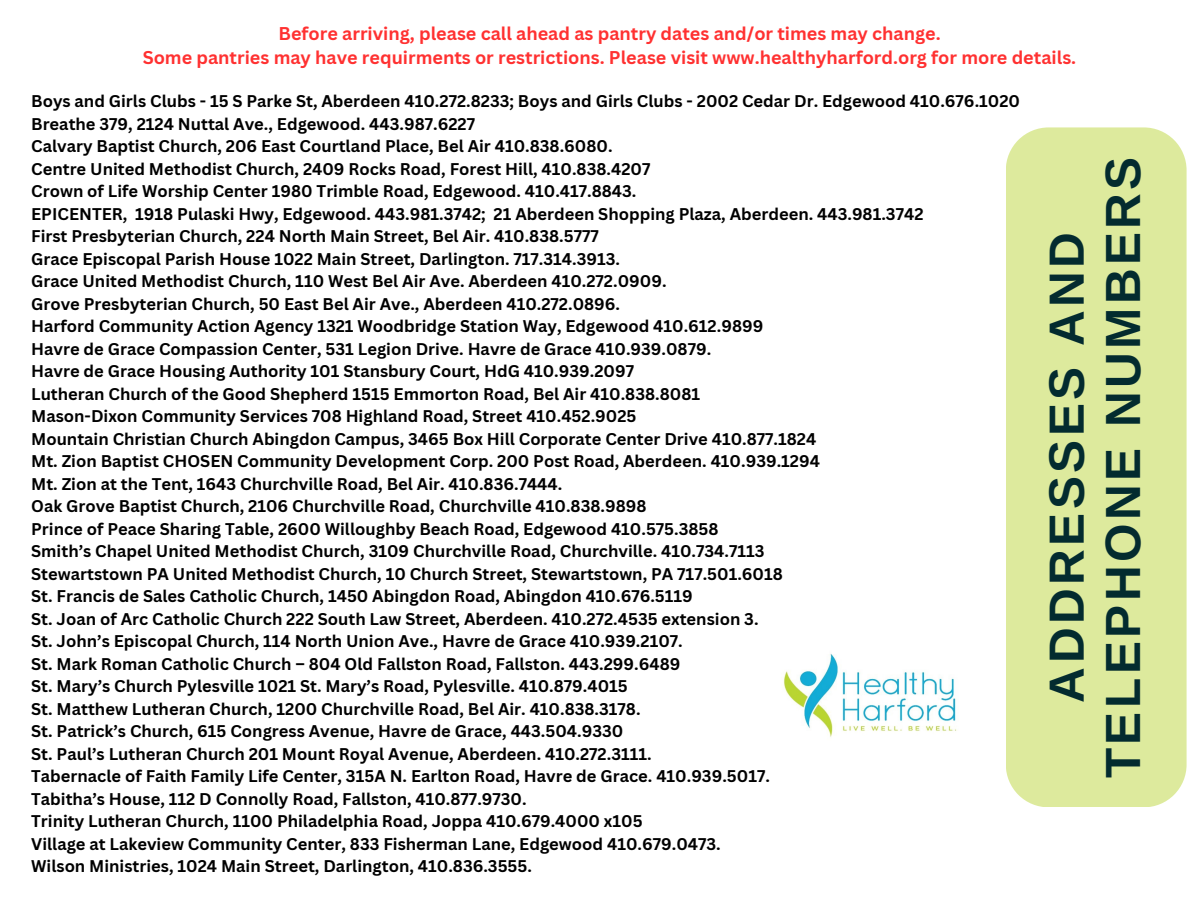
<style>
.page{position:relative;width:1188px;height:918px;background:#fff}
.page>*{position:absolute;margin:0;border:0;box-sizing:border-box;transform-origin:0 0}
.t1{font:700 49.5px/56.2px "Arimo";letter-spacing:.07em;color:#032b2f;text-align:center}
.t2{font:700 18px "Canva Sans";color:#ff3131}
.t3{font:700 16.5px "Canva Sans";color:#000}
</style>
<div class="page">
<div style="left:1006px;top:127px;width:181px;height:680px;background:#ddea9d"></div>
<img style="left:783px;top:654px;width:174px;height:83px">
<p class="t2" style="left:279px;top:20px;width:664px">Before arriving, please call ahead as pantry dates and/or times may change.</p>
<p class="t2" style="left:143px;top:45px;width:935px">Some pantries may have requirments or restrictions. Please visit www.healthyharford.org for more details.</p>
<p class="t3" style="left:31px;top:90px;width:990px">Boys and Girls Clubs - 15 S Parke St, Aberdeen 410.272.8233; Boys and Girls Clubs - 2002 Cedar Dr. Edgewood 410.676.1020</p>
<p class="t3" style="left:31px;top:112px;width:445px">Breathe 379, 2124 Nuttal Ave., Edgewood. 443.987.6227</p>
<p class="t3" style="left:31px;top:135px;width:583px">Calvary Baptist Church, 206 East Courtland Place, Bel Air 410.838.6080.</p>
<p class="t3" style="left:31px;top:157px;width:621px">Centre United Methodist Church, 2409 Rocks Road, Forest Hill, 410.838.4207</p>
<p class="t3" style="left:31px;top:180px;width:607px">Crown of Life Worship Center 1980 Trimble Road, Edgewood. 410.417.8843.</p>
<p class="t3" style="left:31px;top:202px;width:894px">EPICENTER, 1918 Pulaski Hwy, Edgewood. 443.981.3742; 21 Aberdeen Shopping Plaza, Aberdeen. 443.981.3742</p>
<p class="t3" style="left:31px;top:225px;width:569px">First Presbyterian Church, 224 North Main Street, Bel Air. 410.838.5777</p>
<p class="t3" style="left:31px;top:247px;width:590px">Grace Episcopal Parish House 1022 Main Street, Darlington. 717.314.3913.</p>
<p class="t3" style="left:31px;top:270px;width:637px">Grace United Methodist Church, 110 West Bel Air Ave. Aberdeen 410.272.0909.</p>
<p class="t3" style="left:31px;top:292px;width:590px">Grove Presbyterian Church, 50 East Bel Air Ave., Aberdeen 410.272.0896.</p>
<p class="t3" style="left:31px;top:315px;width:734px">Harford Community Action Agency 1321 Woodbridge Station Way, Edgewood 410.612.9899</p>
<p class="t3" style="left:31px;top:337px;width:682px">Havre de Grace Compassion Center, 531 Legion Drive. Havre de Grace 410.939.0879.</p>
<p class="t3" style="left:31px;top:360px;width:604px">Havre de Grace Housing Authority 101 Stansbury Court, HdG 410.939.2097</p>
<p class="t3" style="left:31px;top:382px;width:670px">Lutheran Church of the Good Shepherd 1515 Emmorton Road, Bel Air 410.838.8081</p>
<p class="t3" style="left:31px;top:405px;width:607px">Mason-Dixon Community Services 708 Highland Road, Street 410.452.9025</p>
<p class="t3" style="left:31px;top:427px;width:787px">Mountain Christian Church Abingdon Campus, 3465 Box Hill Corporate Center Drive 410.877.1824</p>
<p class="t3" style="left:31px;top:450px;width:790px">Mt. Zion Baptist CHOSEN Community Development Corp. 200 Post Road, Aberdeen. 410.939.1294</p>
<p class="t3" style="left:31px;top:472px;width:533px">Mt. Zion at the Tent, 1643 Churchville Road, Bel Air. 410.836.7444.</p>
<p class="t3" style="left:31px;top:495px;width:617px">Oak Grove Baptist Church, 2106 Churchville Road, Churchville 410.838.9898</p>
<p class="t3" style="left:31px;top:517px;width:689px">Prince of Peace Sharing Table, 2600 Willoughby Beach Road, Edgewood 410.575.3858</p>
<p class="t3" style="left:31px;top:540px;width:735px">Smith’s Chapel United Methodist Church, 3109 Churchville Road, Churchville. 410.734.7113</p>
<p class="t3" style="left:31px;top:562px;width:753px">Stewartstown PA United Methodist Church, 10 Church Street, Stewartstown, PA 717.501.6018</p>
<p class="t3" style="left:31px;top:585px;width:663px">St. Francis de Sales Catholic Church, 1450 Abingdon Road, Abingdon 410.676.5119</p>
<p class="t3" style="left:31px;top:607px;width:729px">St. Joan of Arc Catholic Church 222 South Law Street, Aberdeen. 410.272.4535 extension 3.</p>
<p class="t3" style="left:31px;top:630px;width:653px">St. John’s Episcopal Church, 114 North Union Ave., Havre de Grace 410.939.2107.</p>
<p class="t3" style="left:31px;top:652px;width:651px">St. Mark Roman Catholic Church – 804 Old Fallston Road, Fallston. 443.299.6489</p>
<p class="t3" style="left:31px;top:675px;width:598px">St. Mary’s Church Pylesville 1021 St. Mary’s Road, Pylesville. 410.879.4015</p>
<p class="t3" style="left:31px;top:697px;width:611px">St. Matthew Lutheran Church, 1200 Churchville Road, Bel Air. 410.838.3178.</p>
<p class="t3" style="left:31px;top:720px;width:594px">St. Patrick’s Church, 615 Congress Avenue, Havre de Grace, 443.504.9330</p>
<p class="t3" style="left:31px;top:742px;width:622px">St. Paul’s Lutheran Church 201 Mount Royal Avenue, Aberdeen. 410.272.3111.</p>
<p class="t3" style="left:31px;top:765px;width:740px">Tabernacle of Faith Family Life Center, 315A N. Earlton Road, Havre de Grace. 410.939.5017.</p>
<p class="t3" style="left:31px;top:787px;width:497px">Tabitha’s House, 112 D Connolly Road, Fallston, 410.877.9730.</p>
<p class="t3" style="left:31px;top:810px;width:613px">Trinity Lutheran Church, 1100 Philadelphia Road, Joppa 410.679.4000 x105</p>
<p class="t3" style="left:31px;top:832px;width:691px">Village at Lakeview Community Center, 833 Fisherman Lane, Edgewood 410.679.0473.</p>
<p class="t3" style="left:31px;top:855px;width:502px">Wilson Ministries, 1024 Main Street, Darlington, 410.836.3555.</p>
<p class="t1" style="left:1039px;top:778px;width:623px;rotate:-90deg">ADDRESSES AND<br>TELEPHONE NUMBERS</p>
</div>
